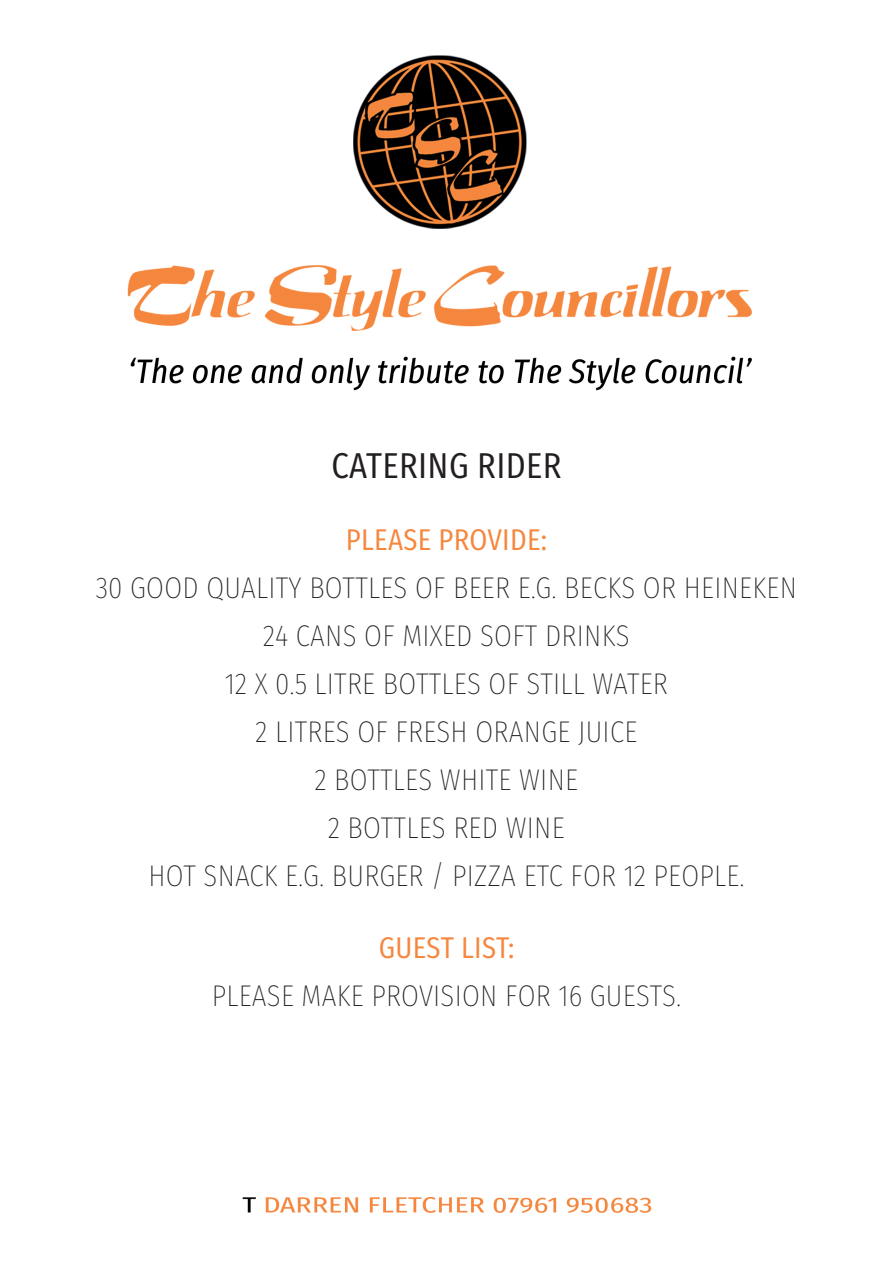
<style>
.page{position:relative;width:893px;height:1263px;background:#fff}
.page>*{position:absolute;margin:0;border:0;box-sizing:border-box;transform-origin:0 0}
.t1{font:36px "Fira Sans Condensed";letter-spacing:.01em;color:#231f20}
.t2{font:200 30px/48px "Fira Sans Condensed";letter-spacing:.01em;color:#231f20;text-align:center}
.t3{font:30px "Fira Sans Condensed";letter-spacing:.01em;color:#f5873f}
</style>
<div class="page">
<img style="left:127px;top:55px;width:625px;height:1158px">
<p class="t1" style="left:331px;top:432px;width:232px">CATERING RIDER</p>
<p class="t3" style="left:346px;top:512px;width:203px">PLEASE PROVIDE:</p>
<p class="t2" style="left:96px;top:560px;width:702px">30 GOOD QUALITY BOTTLES OF BEER E.G. BECKS OR HEINEKEN<br>24 CANS OF MIXED SOFT DRINKS<br>12 X 0.5 LITRE BOTTLES OF STILL WATER<br>2 LITRES OF FRESH ORANGE JUICE<br>2 BOTTLES WHITE WINE<br>2 BOTTLES RED WINE<br>HOT SNACK E.G. BURGER / PIZZA ETC FOR 12 PEOPLE.</p>
<p class="t3" style="left:379px;top:920px;width:137px">GUEST LIST:</p>
<p class="t2" style="left:212px;top:968px;width:471px">PLEASE MAKE PROVISION FOR 16 GUESTS.</p>
</div>
